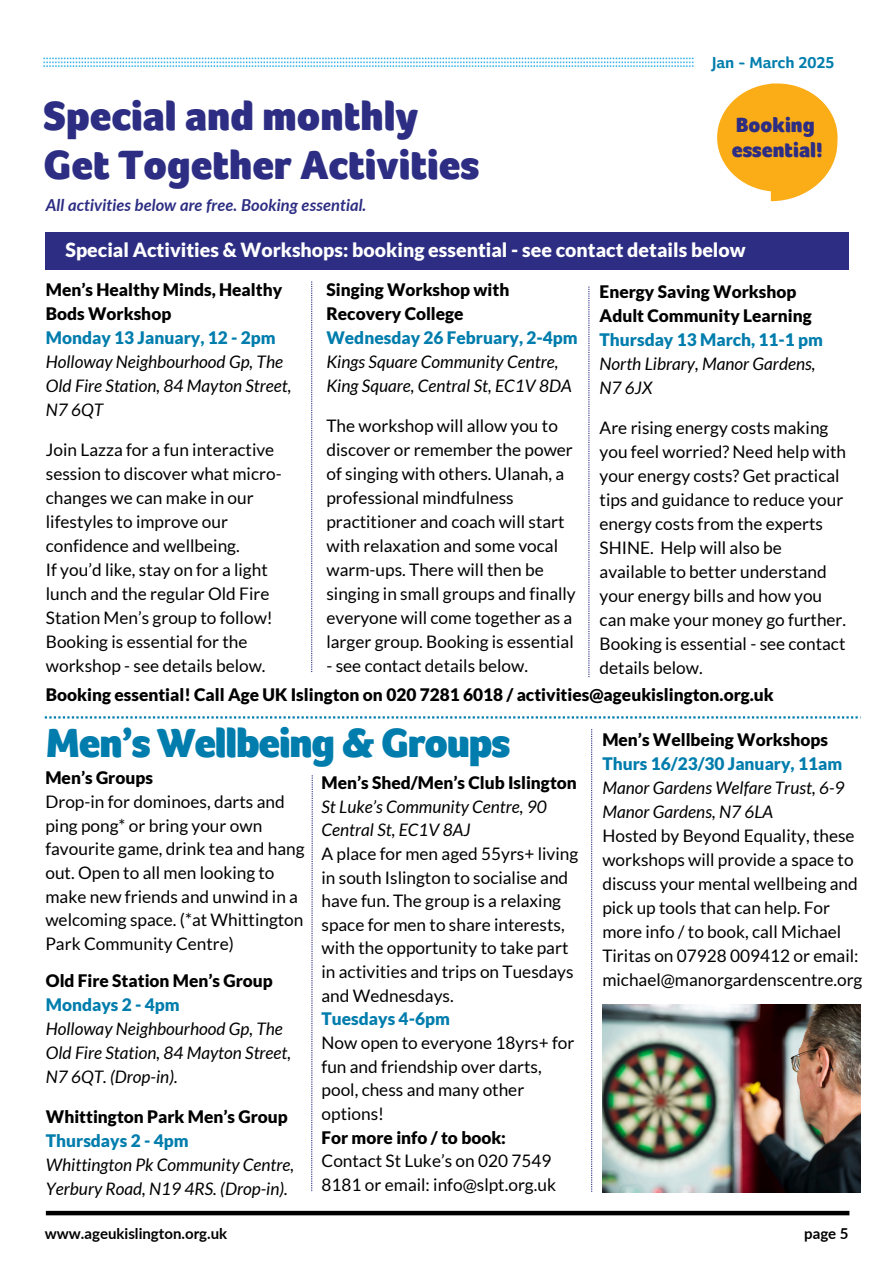
<style>
.page{position:relative;width:894px;height:1264px;background:#fff}
.page>*{position:absolute;margin:0;border:0;box-sizing:border-box;transform-origin:0 0}
.t1{font:900 42px/49.5px "Foco";color:#2d2e83}
.t2{font:900 42px "Foco";letter-spacing:-.03em;color:#007dad}
.t3{font:900 21.3px/25.3px "Foco";color:#2d2e83}
.t4{font:900 19.5px "Lato";color:#fff}
.t5{font:17.25px/24px "Lato";color:#000}
.t6{font:italic 17.25px/24px "Lato";color:#000}
.t7{font:900 17.25px/24px "Lato";color:#000}
.t8{font:italic 700 16.5px "Lato";color:#2d2e83}
.t9{font:700 16.5px "Foco Age UK";color:#007dad}
.t10{font:700 15px "Lato";color:#000}
.s1{font-weight:900;font-style:normal}
.s2{font-weight:900;font-style:normal;color:#007dad}
.s3{color:#007dad}
.s4{font-weight:400;font-style:italic}
.s5{font-weight:900}
.s6{font-style:italic}
.s7{font-weight:900;color:#007dad}
</style>
<div class="page">
<svg style="left:311px;top:281px;width:1px;height:391px"></svg>
<div style="left:45px;top:232px;width:803px;height:38px;background:#2d2e83"></div>
<svg style="left:717px;top:83px;width:120px;height:118px"></svg>
<svg style="left:588px;top:286px;width:1px;height:391px"></svg>
<img style="left:44px;top:57px;width:649px;height:10px">
<svg style="left:591px;top:729px;width:1px;height:462px"></svg>
<svg style="left:45px;top:716px;width:813px;height:2px"></svg>
<div style="left:46px;top:1210px;width:803px;height:5px;background:#000"></div>
<svg style="left:311px;top:775px;width:2px;height:416px"></svg>
<img style="left:602px;top:1004px;width:257px;height:187px">
<h4 class="t1" style="left:44px;top:92px;width:437px">Special and monthly<br>Get Together Activities</h4>
<h5 class="t8" style="left:46px;top:194px;width:322px">All activities below are free. Booking essential.</h5>
<h5 class="t9" style="left:712px;top:53px;width:124px">Jan - March 2025</h5>
<p class="t3" style="left:731px;top:112px;width:93px">Booking essential!</p>
<p class="t4" style="left:65px;top:238px;width:681px">Special Activities &amp; Workshops: booking essential - see contact details below</p>
<p class="t6" style="left:46px;top:277px;width:247px"><span class="s1">Men’s Healthy Minds, Healthy<br>Bods Workshop<br></span><span class="s2">Monday 13 January, 12 - 2pm<br></span>Holloway Neighbourhood Gp, The<br>Old Fire Station, 84 Mayton Street,<br>N7 6QT</p>
<h4 class="t5" style="left:46px;top:437px;width:237px">Join Lazza for a fun interactive session to discover what micro&shy;changes we can make in our lifestyles to improve our confidence and wellbeing.<br>If you’d like, stay on for a light lunch and the regular Old Fire<br>Station Men’s group to follow!<br>Booking is essential for the workshop - see details below.</h4>
<h5 class="t6" style="left:326px;top:277px;width:253px"><span class="s1">Singing Workshop with<br>Recovery College<br></span><span class="s2">Wednesday 26 February, 2-4pm<br></span>Kings Square Community Centre,<br>King Square, Central St, EC1V 8DA</h5>
<h5 class="t5" style="left:326px;top:413px;width:251px">The workshop will allow you to discover or remember the power of singing with others. Ulanah, a professional mindfulness practitioner and coach will start with relaxation and some vocal warm-ups. There will then be singing in small groups and finally everyone will come together as a larger group. Booking is essential</h5>
<h5 class="t5" style="left:326px;top:653px;width:203px">- see contact details below.</h5>
<p class="t7" style="left:46px;top:682px;width:729px">Booking essential! Call Age UK Islington on 020 7281 6018 / activities@ageukislington.org.uk</p>
<p class="t7" style="left:599px;top:279px;width:225px">Energy Saving Workshop<br>Adult Community Learning<br><span class="s3">Thursday 13 March, 11-1 pm<br></span><span class="s4">North Library, Manor Gardens,<br>N7 6JX</span></p>
<h1 class="t5" style="left:599px;top:415px;width:248px">Are rising energy costs making you feel worried? Need help with your energy costs? Get practical tips and guidance to reduce your energy costs from the experts<br>SHINE. Help will also be available to better understand your energy bills and how you can make your money go further.<br>Booking is essential - see contact details below.</h1>
<h2 class="t2" style="left:46px;top:719px;width:466px">Men’s Wellbeing &amp; Groups</h2>
<h3 class="t5" style="left:45px;top:766px;width:260px"><span class="s5">Men’s Groups<br></span>Drop-in for dominoes, darts and ping pong* or bring your own favourite game, drink tea and hang out. Open to all men looking to make new friends and unwind in a welcoming space. (*at Whittington<br>Park Community Centre)</h3>
<h5 class="t6" style="left:46px;top:968px;width:247px"><span class="s1">Old Fire Station Men’s Group<br></span><span class="s2">Mondays 2 - 4pm<br></span>Holloway Neighbourhood Gp, The<br>Old Fire Station, 84 Mayton Street,<br>N7 6QT. (Drop-in).</h5>
<h5 class="t6" style="left:46px;top:1104px;width:250px"><span class="s1">Whittington Park Men’s Group<br></span><span class="s2">Thursdays 2 - 4pm<br></span>Whittington Pk Community Centre,<br>Yerbury Road, N19 4RS. (Drop-in).</h5>
<h5 class="t5" style="left:321px;top:770px;width:258px"><span class="s5">Men’s Shed/Men’s Club Islington<br></span><span class="s6">St Luke’s Community Centre, 90<br>Central St, EC1V 8AJ<br></span>A place for men aged 55yrs+ living in south Islington to socialise and have fun. The group is a relaxing space for men to share interests, with the opportunity to take part in activities and trips on Tuesdays and Wednesdays.<br><span class="s7">Tuesdays 4-6pm<br></span>Now open to everyone 18yrs+ for fun and friendship over darts, pool, chess and many other options!<br><span class="s5">For more info / to book:<br></span>Contact St Luke’s on 020 7549<br>8181 or email: info@slpt.org.uk</h5>
<p class="t5" style="left:602px;top:727px;width:261px"><span class="s5">Men’s Wellbeing Workshops<br></span><span class="s7">Thurs 16/23/30 January, 11am<br></span><span class="s6">Manor Gardens Welfare Trust, 6-9<br>Manor Gardens, N7 6LA<br></span>Hosted by Beyond Equality, these workshops will provide a space to discuss your mental wellbeing and pick up tools that can help. For more info / to book, call Michael<br>Tiritas on 07928 009412 or email: michael@manorgardenscentre.org</p>
<h1 class="t10" style="left:45px;top:1224px;width:184px">www.ageukislington.org.uk</h1>
<h4 class="t10" style="left:804px;top:1224px;width:46px">page 5</h4>
</div>
